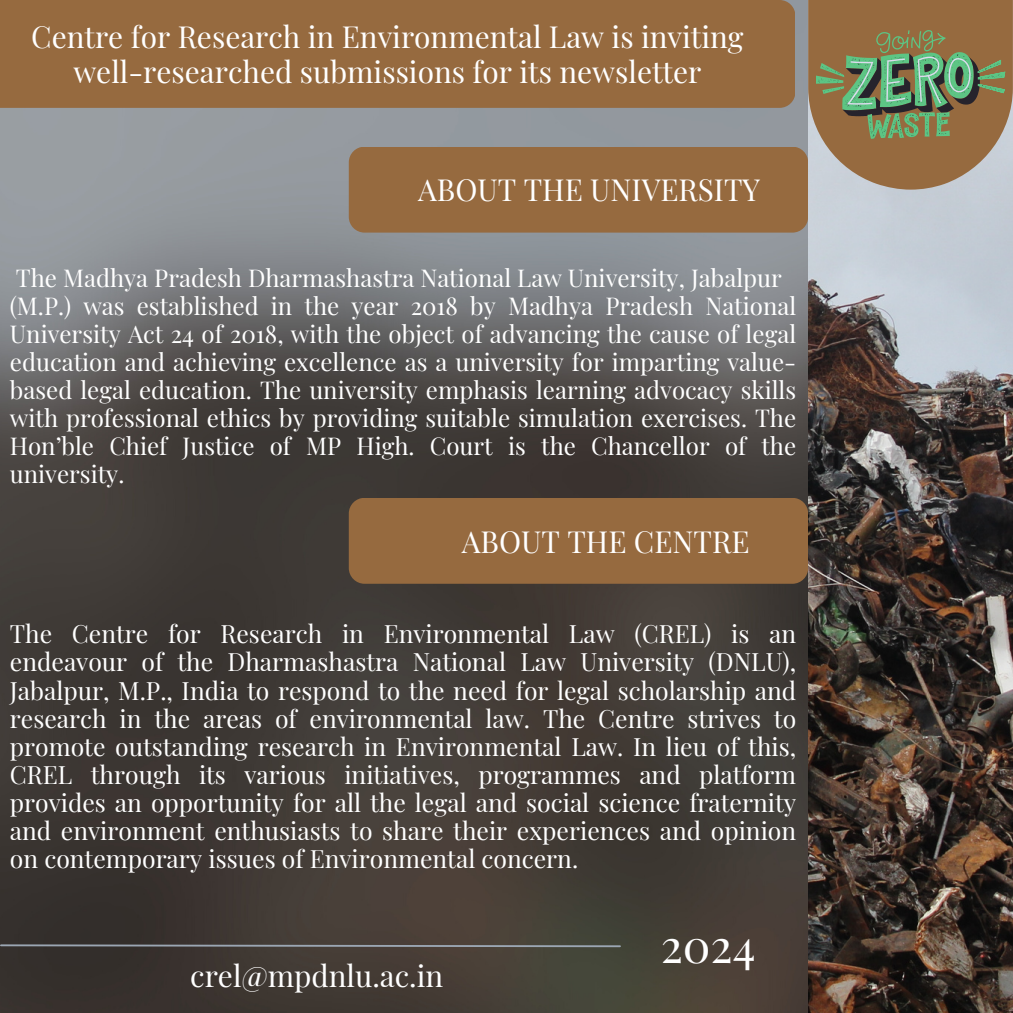
<style>
.page{position:relative;width:1013px;height:1013px;background:#fff}
.page>*{position:absolute;margin:0;border:0;box-sizing:border-box;transform-origin:0 0}
.t1{font:46.25px "Playfair Display";color:#fff}
.t2{font:29.75px/34.8px "Playfair Display";color:#fff;text-align:center}
.t3{font:24.75px/28.1px "Playfair Display";color:#fff;text-align:justify}
.t4{font:24px/28px "Playfair Display";color:#fff;text-align:justify}
</style>
<div class="page">
<img style="left:807px;top:0;width:205px;height:1012px">
<img style="left:0;top:0;width:807px;height:1012px">
<svg style="left:808px;top:0;width:204px;height:190px;background:#8d805c"></svg>
<div style="left:0;top:0;width:795px;height:108px;background:#966a3f"></div>
<svg style="left:0;top:943px;width:622px;height:5px;background:#626263"></svg>
<div style="left:349px;top:147px;width:459px;height:85px;background:#966a3f;border-radius:16px"></div>
<div style="left:349px;top:498px;width:459px;height:85px;background:#966a3f;border-radius:16px"></div>
<p class="t2" style="left:31px;top:19px;width:714px">Centre for Research in Environmental Law is inviting well-researched submissions for its newsletter</p>
<p class="t2" style="left:418px;top:172px;width:343px">ABOUT THE UNIVERSITY</p>
<p class="t4" style="left:16px;top:262px;width:767px">The Madhya Pradesh Dharmashastra National Law University, Jabalpur</p>
<p class="t4" style="left:10px;top:290px;width:787px">(M.P.) was established in the year 2018 by Madhya Pradesh National University Act 24 of 2018, with the object of advancing the cause of legal education and achieving excellence as a university for imparting value&shy;based legal education. The university emphasis learning advocacy skills with professional ethics by providing suitable simulation exercises. The Hon’ble Chief Justice of MP High. Court is the Chancellor of the university.</p>
<p class="t2" style="left:462px;top:523px;width:289px">ABOUT THE CENTRE</p>
<p class="t3" style="left:10px;top:619px;width:787px">The Centre for Research in Environmental Law (CREL) is an endeavour of the Dharmashastra National Law University (DNLU), Jabalpur, M.P., India to respond to the need for legal scholarship and research in the areas of environmental law. The Centre strives to promote outstanding research in Environmental Law. In lieu of this, CREL through its various initiatives, programmes and platform provides an opportunity for all the legal and social science fraternity and environment enthusiasts to share their experiences and opinion on contemporary issues of Environmental concern.</p>
<p class="t2" style="left:190px;top:957px;width:254px">crel@mpdnlu.ac.in</p>
<p class="t1" style="left:660px;top:912px;width:96px">2024</p>
</div>
